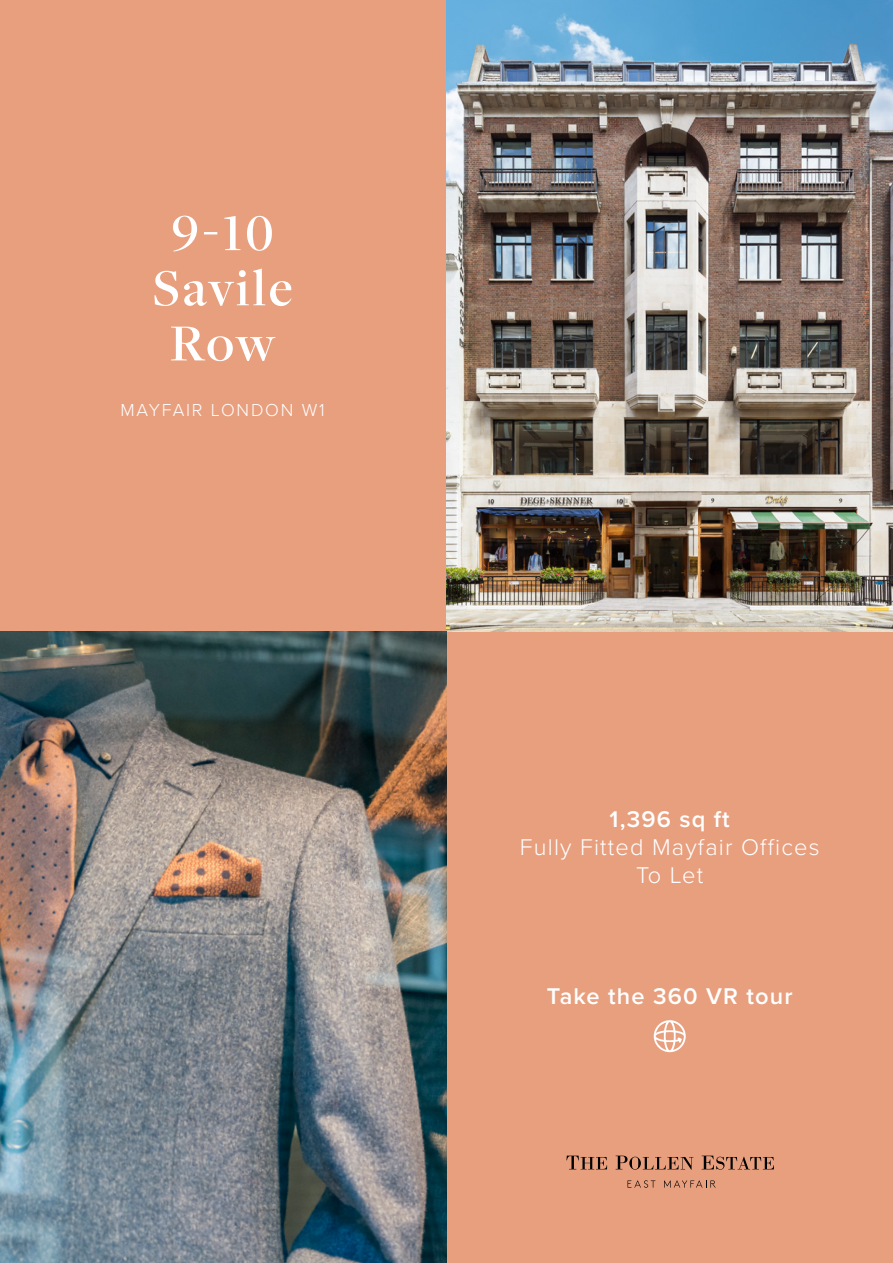
<style>
.page{position:relative;width:893px;height:1263px;background:#e89f7e}
.page>*{position:absolute;margin:0;border:0;box-sizing:border-box;transform-origin:0 0}
.t1{font:600 54px/55.2px "Freight Disp Pro";letter-spacing:.035em;color:#fff;text-align:center}
.t2{font:300 23.55px/28.3px "Proxima Nova";letter-spacing:.05em;color:#fff;text-align:center}
.t3{font:600 23.55px "Proxima Nova";letter-spacing:.05em;color:#fff}
.t4{font:300 18px "Proxima Nova";letter-spacing:.1em;color:#fff}
</style>
<div class="page">
<img style="left:446px;top:0;width:447px;height:631px">
<img style="left:0;top:631px;width:447px;height:632px">
<svg style="left:654px;top:1020px;width:32px;height:32px"></svg>
<svg style="left:566px;top:1155px;width:41px;height:14px"></svg>
<svg style="left:616px;top:1155px;width:77px;height:15px"></svg>
<svg style="left:702px;top:1155px;width:72px;height:15px"></svg>
<svg style="left:627px;top:1180px;width:28px;height:8px"></svg>
<svg style="left:664px;top:1180px;width:52px;height:7px"></svg>
<h1 class="t1" style="left:152px;top:204px;width:142px">9-10<br>Savile<br>Row</h1>
<p class="t4" style="left:120px;top:396px;width:206px">MAYFAIR LONDON W1</p>
<p class="t3" style="left:610px;top:801px;width:122px">1,396 sq ft</p>
<p class="t2" style="left:520px;top:832px;width:301px">Fully Fitted Mayfair Offices<br>To Let</p>
<p class="t3" style="left:547px;top:978px;width:247px">Take the 360 VR tour</p>
</div>
